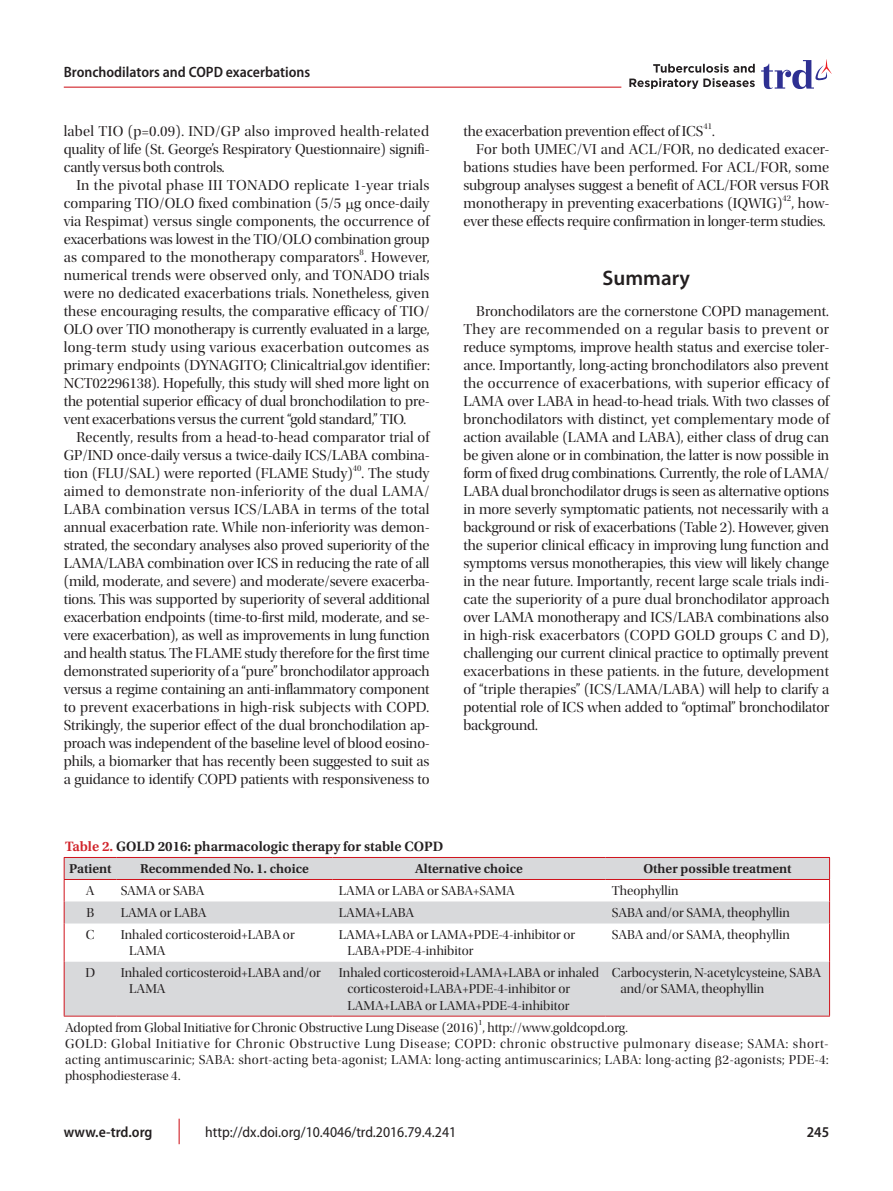
<style>
.page{position:relative;width:893px;height:1191px;background:#fff}
.page>*{position:absolute;margin:0;border:0;box-sizing:border-box;transform-origin:0 0}
.서론{font:600 21px "Myriad Pro";color:#231f20}
.본문{font:15px/18px "Utopia Std Disp";letter-spacing:-.01em;color:#231f20;text-align:justify}
.t1{font:600 semi-condensed 15px "Myriad Pro";color:#231f20}
.t2{font:semi-condensed 15px "Myriad Pro";color:#231f20}
.표제목{font:600 14.25px "Utopia Std";color:#231f20}
.표내용{font:13.5px/16.2px "Utopia Std Disp";color:#231f20}
.표-라인{font:600 13.5px "Utopia Std";color:#231f20}
.본문-2{font:8.7px "Utopia Std Disp";color:#231f20}
.표내용-2{font:7.8px "Utopia Std Disp";color:#231f20}
.s1{color:#d1232a}
</style>
<div class="page">
<svg style="left:179px;top:1118px;width:1px;height:26px"></svg>
<svg style="left:629px;top:64px;width:126px;height:25px"></svg>
<hr style="left:64px;top:87px;width:557px;height:1px;background:#d1232a">
<svg style="left:761px;top:59px;width:71px;height:30px"></svg>
<svg style="left:65px;top:858px;width:764px;height:157px;fill:#d8d9db"></svg>
<hr style="left:64px;top:923px;width:1px;height:38px;background:#d0121b">
<hr style="left:829px;top:923px;width:1px;height:38px;background:#d0121b">
<hr style="left:64px;top:961px;width:1px;height:54px;background:#d0121b">
<hr style="left:829px;top:961px;width:1px;height:54px;background:#d0121b">
<hr style="left:64px;top:857px;width:53px;height:1px;background:#d0121b">
<svg style="left:64px;top:858px;width:1px;height:65px"></svg>
<hr style="left:117px;top:857px;width:216px;height:1px;background:#d0121b">
<hr style="left:333px;top:857px;width:272px;height:1px;background:#d0121b">
<hr style="left:605px;top:857px;width:225px;height:1px;background:#d0121b">
<svg style="left:829px;top:858px;width:1px;height:65px"></svg>
<hr style="left:64px;top:879px;width:53px;height:1px;background:#d0121b">
<hr style="left:117px;top:879px;width:216px;height:1px;background:#d0121b">
<hr style="left:333px;top:879px;width:272px;height:1px;background:#d0121b">
<hr style="left:605px;top:879px;width:225px;height:1px;background:#d0121b">
<hr style="left:64px;top:1015px;width:53px;height:1px;background:#d1232a">
<hr style="left:117px;top:1015px;width:216px;height:1px;background:#d1232a">
<hr style="left:333px;top:1015px;width:272px;height:1px;background:#d1232a">
<hr style="left:605px;top:1015px;width:225px;height:1px;background:#d1232a">
<p class="t1" style="left:64px;top:62px;width:248px">Bronchodilators and COPD exacerbations</p>
<p class="본문" style="left:64px;top:122px;width:367px">label TIO (p=0.09). IND/GP also improved health-related quality of life (St. George’s Respiratory Questionnaire) signifi&shy;cantly versus both controls.</p>
<p class="본문" style="left:64px;top:176px;width:367px;text-indent:13px">In the pivotal phase III TONADO replicate 1-year trials comparing TIO/OLO fixed combination (5/5 g once-daily via Respimat) versus single components, the occurrence of exacerbations was lowest in the TIO/OLO combination group as compared to the monotherapy comparators . However,</p>
<p class="본문-2" style="left:360px;top:247px;width:6px">8</p>
<p class="본문" style="left:64px;top:266px;width:367px">numerical trends were observed only, and TONADO trials were no dedicated exacerbations trials. Nonetheless, given these encouraging results, the comparative efficacy of TIO/ OLO over TIO monotherapy is currently evaluated in a large, long-term study using various exacerbation outcomes as primary endpoints (DYNAGITO; Clinicaltrial.gov identifier:<br>NCT02296138). Hopefully, this study will shed more light on the potential superior efficacy of dual bronchodilation to pre&shy;vent exacerbations versus the current “gold standard,” TIO.</p>
<p class="본문" style="left:64px;top:428px;width:367px;text-indent:13px">Recently, results from a head-to-head comparator trial of GP/IND once-daily versus a twice-daily ICS/LABA combina&shy;tion (FLU/SAL) were reported (FLAME Study)</p>
<p class="본문-2" style="left:353px;top:463px;width:10px">40</p>
<p class="본문" style="left:64px;top:464px;width:367px;text-indent:298px">. The study aimed to demonstrate non-inferiority of the dual LAMA/ LABA combination versus ICS/LABA in terms of the total annual exacerbation rate. While non-inferiority was demon&shy;strated, the secondary analyses also proved superiority of the LAMA/LABA combination over ICS in reducing the rate of all (mild, moderate, and severe) and moderate/severe exacerba&shy;tions. This was supported by superiority of several additional exacerbation endpoints (time-to-first mild, moderate, and se&shy;vere exacerbation), as well as improvements in lung function and health status. The FLAME study therefore for the first time demonstrated superiority of a “pure” bronchodilator approach versus a regime containing an anti-inflammatory component to prevent exacerbations in high-risk subjects with COPD.<br>Strikingly, the superior effect of the dual bronchodilation ap&shy;proach was independent of the baseline level of blood eosino&shy;phils, a biomarker that has recently been suggested to suit as a guidance to identify COPD patients with responsiveness to</p>
<p class="본문" style="left:463px;top:122px;width:242px">the exacerbation prevention effect of ICS</p>
<p class="본문-2" style="left:703px;top:121px;width:10px">41</p>
<p class="본문" style="left:712px;top:122px;width:4px">.</p>
<p class="본문" style="left:463px;top:140px;width:367px;text-indent:13px">For both UMEC/VI and ACL/FOR, no dedicated exacer&shy;bations studies have been performed. For ACL/FOR, some subgroup analyses suggest a benefit of ACL/FOR versus FOR monotherapy in preventing exacerbations (IQWIG)</p>
<p class="본문-2" style="left:782px;top:193px;width:10px">42</p>
<p class="본문" style="left:463px;top:194px;width:367px;text-align:right">, how-<br>ever these effects require confirmation in longer-term studies.</p>
<p class="서론" style="left:603px;top:264px;width:89px">Summary</p>
<p class="본문" style="left:463px;top:302px;width:367px;text-indent:13px">Bronchodilators are the cornerstone COPD management.<br>They are recommended on a regular basis to prevent or reduce symptoms, improve health status and exercise toler&shy;ance. Importantly, long-acting bronchodilators also prevent the occurrence of exacerbations, with superior efficacy of LAMA over LABA in head-to-head trials. With two classes of bronchodilators with distinct, yet complementary mode of action available (LAMA and LABA), either class of drug can be given alone or in combination, the latter is now possible in form of fixed drug combinations. Currently, the role of LAMA/ LABA dual bronchodilator drugs is seen as alternative options in more severly symptomatic patients, not necessarily with a background or risk of exacerbations (Table 2). However, given the superior clinical efficacy in improving lung function and symptoms versus monotherapies, this view will likely change in the near future. Importantly, recent large scale trials indi&shy;cate the superiority of a pure dual bronchodilator approach over LAMA monotherapy and ICS/LABA combinations also in high-risk exacerbators (COPD GOLD groups C and D), challenging our current clinical practice to optimally prevent exacerbations in these patients. in the future, development of “triple therapies” (ICS/LAMA/LABA) will help to clarify a potential role of ICS when added to “optimal” bronchodilator background.</p>
<p class="표제목" style="left:65px;top:838px;width:380px"><span class="s1">Table 2.</span> GOLD 2016: pharmacologic therapy for stable COPD</p>
<p class="표-라인" style="left:69px;top:861px;width:44px">Patient</p>
<p class="표-라인" style="left:140px;top:861px;width:170px">Recommended No. 1. choice</p>
<p class="표-라인" style="left:415px;top:861px;width:109px">Alternative choice</p>
<p class="표-라인" style="left:643px;top:861px;width:150px">Other possible treatment</p>
<p class="표내용" style="left:86px;top:882px;width:10px">A</p>
<p class="표내용" style="left:121px;top:882px;width:85px">SAMA or SABA</p>
<p class="표내용" style="left:339px;top:882px;width:178px">LAMA or LABA or SABA+SAMA</p>
<p class="표내용" style="left:612px;top:882px;width:68px">Theophyllin</p>
<p class="표내용" style="left:86px;top:904px;width:9px">B</p>
<p class="표내용" style="left:121px;top:904px;width:87px">LAMA or LABA</p>
<p class="표내용" style="left:339px;top:904px;width:77px">LAMA+LABA</p>
<p class="표내용" style="left:612px;top:904px;width:179px">SABA and/or SAMA, theophyllin</p>
<p class="표내용" style="left:86px;top:926px;width:10px">C</p>
<p class="표내용" style="left:129px;top:926px;width:167px;text-indent:-9px">Inhaled corticosteroid+LABA or<br>LAMA</p>
<p class="표내용" style="left:347px;top:926px;width:229px;text-indent:-9px">LAMA+LABA or LAMA+PDE-4-inhibitor or<br>LABA+PDE-4-inhibitor</p>
<p class="표내용" style="left:612px;top:926px;width:179px">SABA and/or SAMA, theophyllin</p>
<p class="표내용" style="left:85px;top:965px;width:11px">D</p>
<p class="표내용" style="left:129px;top:965px;width:193px;text-indent:-9px">Inhaled corticosteroid+LABA and/or<br>LAMA</p>
<p class="표내용" style="left:347px;top:965px;width:253px;text-indent:-9px">Inhaled corticosteroid+LAMA+LABA or inhaled corticosteroid+LABA+PDE-4-inhibitor or<br>LAMA+LABA or LAMA+PDE-4-inhibitor</p>
<p class="표내용" style="left:620px;top:965px;width:202px;text-indent:-9px">Carbocysterin, N-acetylcysteine, SABA and/or SAMA, theophyllin</p>
<p class="표내용" style="left:65px;top:1019px;width:564px">Adopted from Global Initiative for Chronic Obstructive Lung Disease (2016) , http://www.goldcopd.org.</p>
<p class="표내용-2" style="left:478px;top:1018px;width:5px">1</p>
<p class="표내용" style="left:65px;top:1035px;width:765px;text-align:justify">GOLD: Global Initiative for Chronic Obstructive Lung Disease; COPD: chronic obstructive pulmonary disease; SAMA: short&shy;acting antimuscarinic; SABA: short-acting beta-agonist; LAMA: long-acting antimuscarinics; LABA: long-acting 2-agonists; PDE-4: phosphodiesterase 4.</p>
<p class="t1" style="left:64px;top:1122px;width:90px">www.e-trd.org</p>
<p class="t2" style="left:205px;top:1122px;width:253px">http://dx.doi.org/10.4046/trd.2016.79.4.241</p>
<p class="t1" style="left:807px;top:1122px;width:24px">245</p>
</div>
